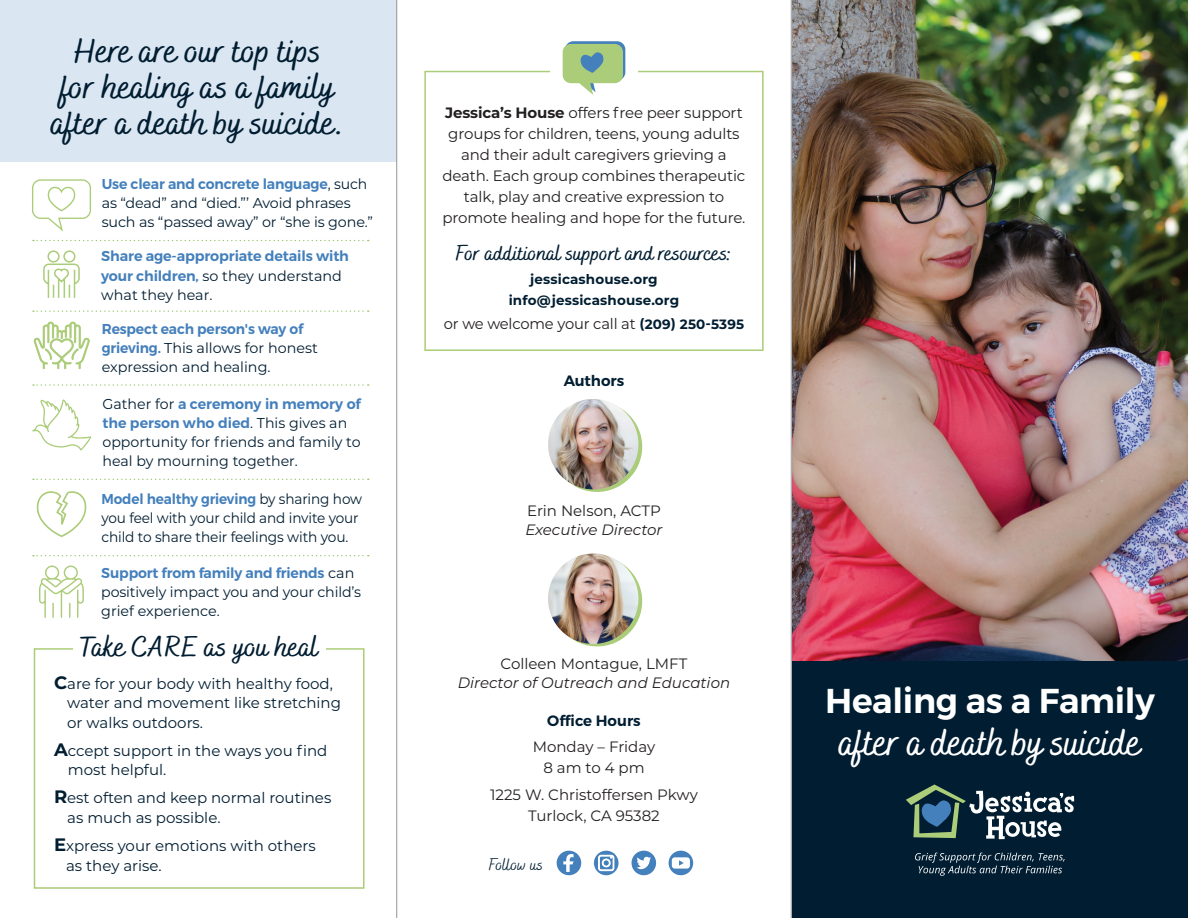
<style>
.page{position:relative;width:1188px;height:918px;background:#fff}
.page>*{position:absolute;margin:0;border:0;box-sizing:border-box;transform-origin:0 0}
.t1{font:500 39px "Bakerie Smooth Wide";letter-spacing:-.015em;color:#fff}
.t2{font:500 34.5px/36px "Bakerie Smooth Wide";letter-spacing:-.005em;color:#001d31;text-align:center}
.t3{font:600 34.5px "Montserrat";letter-spacing:-.01em;color:#fff}
.t4{font:500 28.5px "Bakerie Smooth Wide";letter-spacing:-.005em;color:#001d31}
.t5{font:500 21px "Bakerie Smooth Wide";letter-spacing:-.005em;color:#001d31}
.t6{font:16.5px "Bakerie Smooth Wide";letter-spacing:-.005em;color:#001d31}
.t7{font:15px/21px "Montserrat";letter-spacing:-.01em;color:#231f20;text-align:center}
.t8{font:15px/19.5px "Montserrat";color:#001d31}
.t9{font:italic 15px "Montserrat";color:#231f20}
.t10{font:600 15px "Montserrat";color:#001d31}
.t11{font:14.25px/19px "Montserrat";letter-spacing:-.01em;color:#001d31}
.t12{font:14.25px/19px "Montserrat";letter-spacing:-.01em;color:#001d31;scale:.95 1}
.t13{font:600 14.25px/19px "Montserrat";letter-spacing:-.01em;color:#4480bc}
.t14{font:700 13.5px/21.6px "Montserrat";letter-spacing:.01em;color:#001d31;text-align:center}
.s1{font-weight:600;color:#4480bc}
.s2{font-weight:400;color:#001d31}
.s3{font-weight:700;font-size:18px}
.s4{font-weight:700}
.s5{font-weight:700;font-size:13.5px;color:#001d31}
</style>
<div class="page">
<img style="left:792px;top:0;width:396px;height:661px">
<div style="left:669px;top:851px;width:24px;height:24px;background:#4480bc;border-radius:12px"></div>
<div style="left:672px;top:857px;width:18px;height:12px;background:#fff;border-radius:3px"></div>
<svg style="left:679px;top:860px;width:5px;height:6px"></svg>
<svg style="left:594px;top:851px;width:25px;height:24px"></svg>
<svg style="left:598px;top:855px;width:16px;height:16px"></svg>
<div style="left:632px;top:851px;width:24px;height:24px;background:#4480bc;border-radius:12px"></div>
<svg style="left:637px;top:856px;width:14px;height:14px"></svg>
<div style="left:557px;top:851px;width:24px;height:24px;background:#4480bc;border-radius:12px"></div>
<svg style="left:563px;top:854px;width:11px;height:18px"></svg>
<div style="left:424px;top:71px;width:340px;height:280px;border:2px solid #abcc78"></div>
<div style="left:550px;top:50px;width:88px;height:27px;background:#fff"></div>
<svg style="left:563px;top:41px;width:62px;height:54px"></svg>
<svg style="left:552px;top:402px;width:90px;height:90px"></svg>
<img style="left:548px;top:399px;width:90px;height:90px;border-radius:45px">
<svg style="left:552px;top:556px;width:90px;height:90px"></svg>
<img style="left:548px;top:554px;width:90px;height:90px;border-radius:45px">
<div style="left:0;top:0;width:397px;height:162px;background:#dae6f1"></div>
<div style="left:34px;top:648px;width:330px;height:241px;border:2px solid #abcc78"></div>
<div style="left:73px;top:634px;width:252px;height:31px;background:#fff"></div>
<svg style="left:34px;top:322px;width:56px;height:47px"></svg>
<svg style="left:32px;top:399px;width:60px;height:51px"></svg>
<div style="left:792px;top:662px;width:396px;height:256px;background:#001d31"></div>
<svg style="left:906px;top:784px;width:168px;height:55px"></svg>
<svg style="left:915px;top:853px;width:150px;height:23px"></svg>
<svg style="left:33px;top:384px;width:336px;height:2px"></svg>
<svg style="left:33px;top:479px;width:336px;height:1px"></svg>
<svg style="left:33px;top:555px;width:336px;height:1px"></svg>
<svg style="left:33px;top:311px;width:336px;height:1px"></svg>
<svg style="left:33px;top:240px;width:336px;height:1px"></svg>
<svg style="left:36px;top:491px;width:51px;height:46px"></svg>
<svg style="left:43px;top:250px;width:37px;height:48px"></svg>
<svg style="left:32px;top:179px;width:59px;height:53px"></svg>
<svg style="left:39px;top:566px;width:45px;height:52px"></svg>
<hr style="left:396px;top:0;width:1px;height:918px;background:#939598">
<hr style="left:791px;top:0;width:1px;height:918px;background:#939598">
<h2 class="t2" style="left:51px;top:34px;width:295px">Here are our top tips<br>for healing as a family after a death by suicide.</h2>
<p class="t11" style="left:102px;top:174px;width:273px"><span class="s1">Use clear and concrete language</span>, such as “dead” and “died.”’ Avoid phrases such as “passed away” or “she is gone.”</p>
<p class="t13" style="left:101px;top:247px;width:249px">Share age-appropriate details with your children, <span class="s2">so they understand what they hear.</span></p>
<p class="t11" style="left:102px;top:318px;width:218px"><span class="s1">Respect each person's way of grieving.</span> This allows for honest expression and healing.</p>
<p class="t11" style="left:102px;top:394px;width:260px">Gather for <span class="s1">a ceremony in memory of the person who died</span>. This gives an opportunity for friends and family to heal by mourning together.</p>
<p class="t12" style="left:102px;top:489px;width:276px"><span class="s1">Model healthy grieving</span> by sharing how you feel with your child and invite your child to share their feelings with you.</p>
<p class="t11" style="left:101px;top:563px;width:261px"><span class="s1">Support from family and friends</span> can positively impact you and your child’s grief experience.</p>
<h3 class="t4" style="left:80px;top:629px;width:240px">Take CARE as you heal</h3>
<p class="t8" style="left:67px;top:673px;width:275px;text-indent:-13px"><span class="s3">C</span>are for your body with healthy food, water and movement like stretching or walks outdoors.</p>
<p class="t8" style="left:68px;top:740px;width:261px;text-indent:-14px"><span class="s3">A</span>ccept support in the ways you find most helpful.</p>
<p class="t8" style="left:67px;top:788px;width:266px;text-indent:-13px"><span class="s3">R</span>est often and keep normal routines as much as possible.</p>
<p class="t8" style="left:66px;top:836px;width:251px;text-indent:-12px"><span class="s3">E</span>xpress your emotions with others as they arise.</p>
<p class="t7" style="left:443px;top:101px;width:304px"><span class="s4">Jessica’s House</span> offers free peer support groups for children, teens, young adults and their adult caregivers grieving a death. Each group combines therapeutic talk, play and creative expression to promote healing and hope for the future.</p>
<h3 class="t5" style="left:456px;top:240px;width:278px">For additional support and resources:</h3>
<p class="t14" style="left:509px;top:268px;width:172px">jessicashouse.org info@jessicashouse.org</p>
<p class="t7" style="left:444px;top:312px;width:302px">or we welcome your call at <span class="s5">(209) 250-5395</span></p>
<p class="t10" style="left:564px;top:372px;width:62px">Authors</p>
<p class="t7" style="left:527px;top:500px;width:135px">Erin Nelson, ACTP</p>
<p class="t9" style="left:525px;top:520px;width:139px">Executive Director</p>
<p class="t7" style="left:501px;top:653px;width:188px">Colleen Montague, LMFT</p>
<p class="t9" style="left:458px;top:673px;width:274px">Director of Outreach and Education</p>
<p class="t10" style="left:547px;top:712px;width:95px">Office Hours</p>
<p class="t7" style="left:533px;top:735px;width:124px">Monday – Friday<br>8 am to 4 pm</p>
<p class="t7" style="left:490px;top:784px;width:209px">1225 W. Christoffersen Pkwy<br>Turlock, CA 95382</p>
<p class="t6" style="left:489px;top:855px;width:56px">Follow us</p>
<h2 class="t3" style="left:825px;top:679px;width:331px">Healing as a Family</h2>
<h1 class="t1" style="left:839px;top:719px;width:304px">after a death by suicide</h1>
</div>
